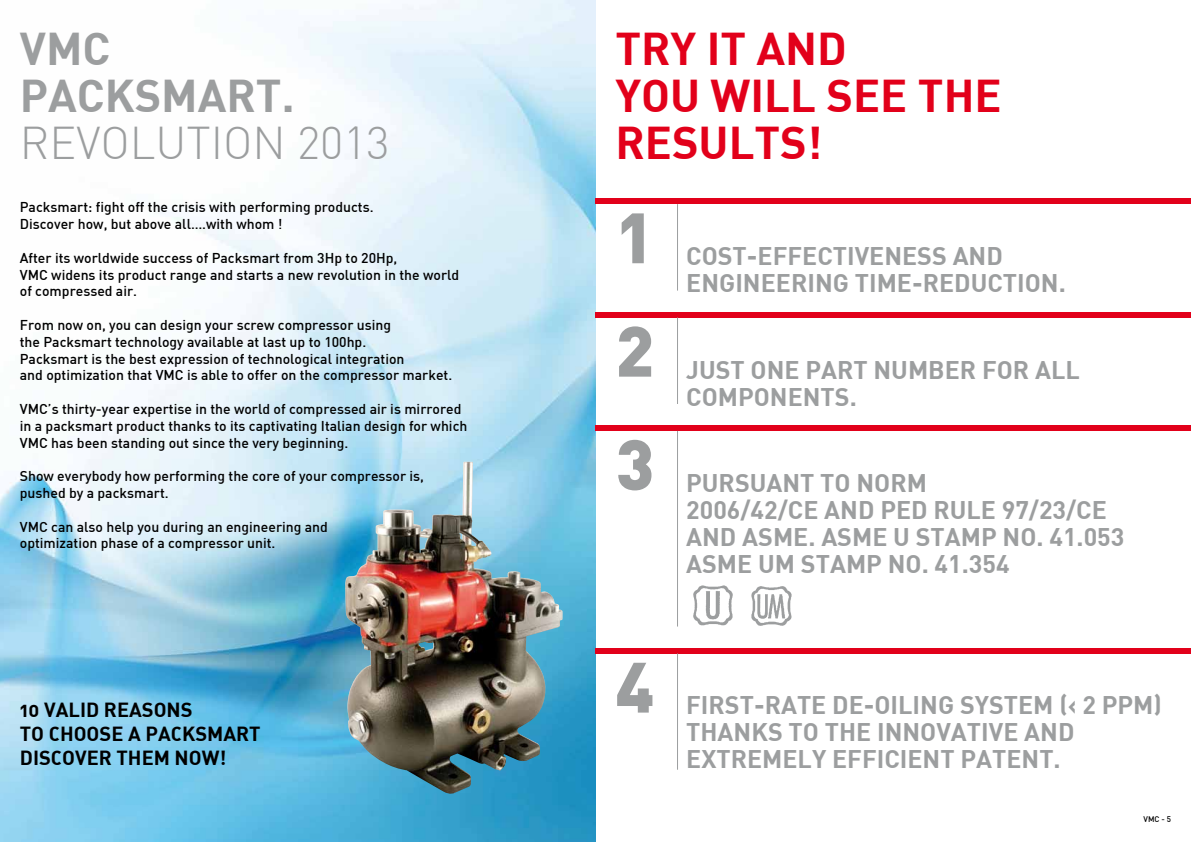
<style>
.page{position:relative;width:1191px;height:842px;background:#fff}
.page>*{position:absolute;margin:0;border:0;box-sizing:border-box;transform-origin:0 0}
.t1{font:900 70px "DIN";color:#9c9e9f}
.t2{font:700 45px/47px "DIN";color:#e2001a}
.t3{font:300 45px "DIN";color:#9c9e9f}
.t4{font:700 45px/47px "DIN";color:#9c9e9f}
.t5{font:700 25px/27px "DIN";color:#9c9e9f}
.t6{font:20px/24px "DIN Bold Alternate";color:#000}
.t7{font:500 14px/16.8px "DIN";color:#000}
.t8{font:500 8px "DIN";color:#000}
</style>
<div class="page">
<img style="left:0;top:0;width:595px;height:842px">
<img style="left:345px;top:462px;width:218px;height:333px">
<div style="left:595px;top:312px;width:596px;height:5px;background:#e2001a"></div>
<div style="left:595px;top:198px;width:596px;height:6px;background:#e2001a"></div>
<hr style="left:677px;top:204px;width:1px;height:87px;background:#9c9e9f">
<hr style="left:677px;top:317px;width:1px;height:87px;background:#9c9e9f">
<div style="left:595px;top:648px;width:596px;height:5px;background:#e2001a"></div>
<div style="left:595px;top:425px;width:596px;height:6px;background:#e2001a"></div>
<hr style="left:677px;top:431px;width:1px;height:195px;background:#9c9e9f">
<hr style="left:677px;top:653px;width:1px;height:117px;background:#9c9e9f">
<img style="left:693px;top:585px;width:40px;height:41px">
<img style="left:751px;top:586px;width:41px;height:40px">
<h2 class="t4" style="left:20px;top:23px;width:92px">VMC<br>PACKSMART</h2>
<h2 class="t4" style="left:282px;top:70px;width:14px">.</h2>
<h2 class="t3" style="left:20px;top:115px;width:371px">REVOLUTION 2013</h2>
<p class="t7" style="left:20px;top:199px;width:355px">Packsmart: fight off the crisis with performing products.<br>Discover how, but above all….with whom !</p>
<p class="t7" style="left:20px;top:249px;width:441px">After its worldwide success of Packsmart from 3Hp to 20Hp,<br>VMC widens its product range and starts a new revolution in the world of compressed air.</p>
<p class="t7" style="left:20px;top:316px;width:434px">From now on, you can design your screw compressor using<br>the Packsmart technology available at last up to 100hp.<br>Packsmart is the best expression of technological integration<br>and optimization that VMC is able to offer on the compressor market.</p>
<p class="t7" style="left:20px;top:400px;width:449px">VMC’s thirty-year expertise in the world of compressed air is mirrored in a packsmart product thanks to its captivating Italian design for which<br>VMC has been standing out since the very beginning.</p>
<p class="t7" style="left:20px;top:467px;width:406px">Show everybody how performing the core of your compressor is, pushed by a packsmart.</p>
<p class="t7" style="left:20px;top:518px;width:310px">VMC can also help you during an engineering and optimization phase of a compressor unit.</p>
<h3 class="t6" style="left:20px;top:697px;width:242px">10 VALID REASONS<br>TO CHOOSE A PACKSMART<br>DISCOVER THEM NOW!</h3>
<h2 class="t2" style="left:615px;top:23px;width:388px">TRY IT AN D<br>YOU WILL SEE THE<br>RESULTS!</h2>
<h1 class="t1" style="left:615px;top:191px;width:40px">1</h1>
<h1 class="t1" style="left:615px;top:304px;width:40px">2</h1>
<h1 class="t1" style="left:615px;top:418px;width:40px">3</h1>
<h3 class="t5" style="left:686px;top:241px;width:381px">COST-EFFECTIVEN ESS AN D<br>ENGIN EERING TI ME-REDUCTION.</h3>
<h3 class="t5" style="left:686px;top:355px;width:379px">JUST ON E PART NUMBER FOR ALL<br>COMPON ENTS.</h3>
<h3 class="t5" style="left:686px;top:468px;width:440px">PURSUANT TO NORM<br>2006/42/CE AN D PED RULE 97/23/CE<br>AN D ASME. ASME U STAMP NO. 41.053<br>ASME UM STAMP NO. 41.354</h3>
<h1 class="t1" style="left:615px;top:640px;width:40px">4</h1>
<h3 class="t5" style="left:686px;top:691px;width:217px">FI RST-RATE DE-OILIN</h3>
<h3 class="t5" style="left:938px;top:691px;width:181px">G SYSTEM (‹ 2 PPM</h3>
<h3 class="t5" style="left:1153px;top:691px;width:10px">)</h3>
<h3 class="t5" style="left:686px;top:718px;width:390px">THAN KS TO THE INN OVATIVE AN D<br>EXTREMELY EFFICI ENT PATENT.</h3>
<p class="t8" style="left:1143px;top:814px;width:29px">VMC - 5</p>
</div>
